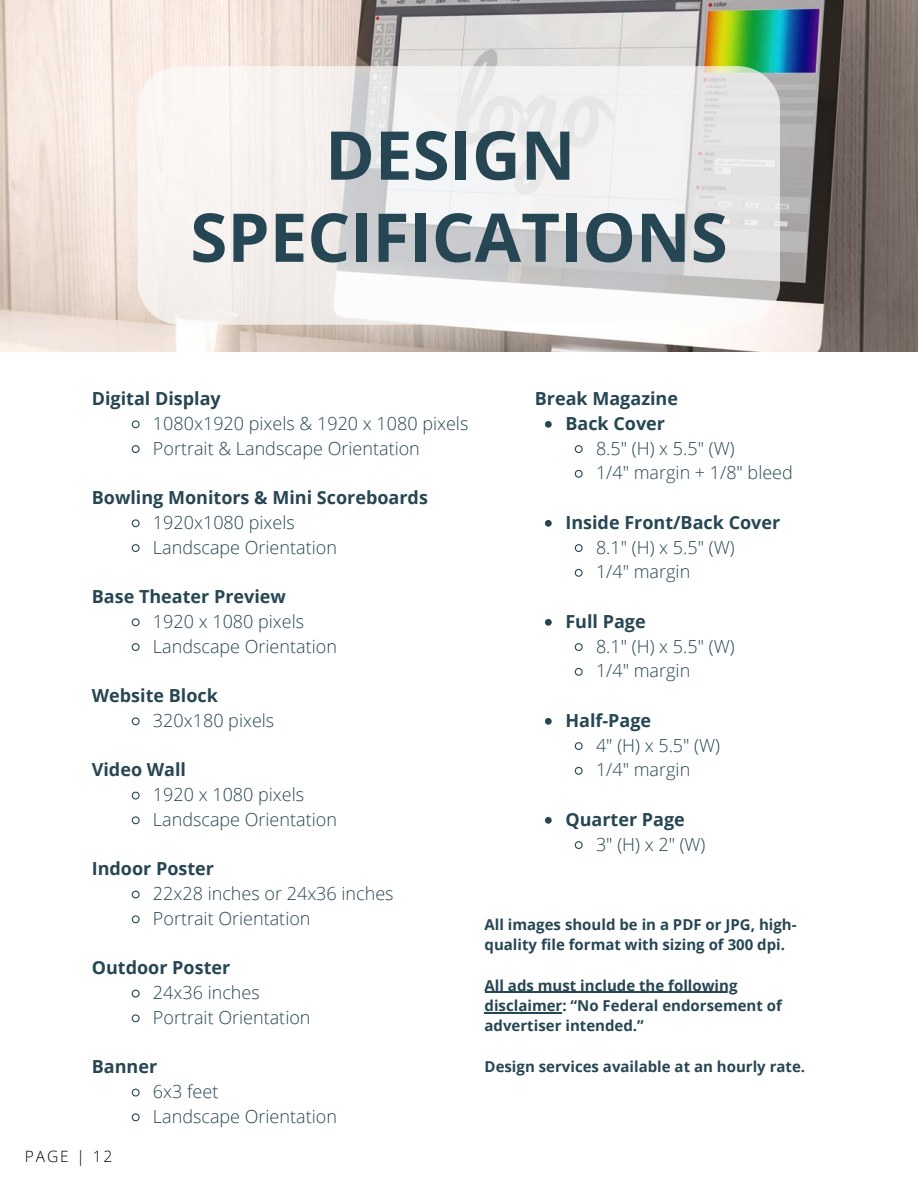
<style>
.page{position:relative;width:918px;height:1188px;background:#fff}
.page>*{position:absolute;margin:0;border:0;box-sizing:border-box;transform-origin:0 0}
.t1{font:700 67.35px/82.2px "Open Sans";color:#264653;text-align:center}
.t2{font:300 18px/24.8px "Open Sans";color:#264653}
.t3{font:700 18px/24.8px "Open Sans";color:#264653}
.t4{font:300 15.6px "Open Sans";letter-spacing:.12em;color:#000}
.t5{font:700 15px/20.2px "Open Sans";color:#264653}
</style>
<div class="page">
<img style="left:0;top:0;width:918px;height:352px">
<svg style="left:138px;top:66px;width:642px;height:259px;fill:#f3f1ef"></svg>
<svg style="left:131px;top:420px;width:9px;height:9px"></svg>
<svg style="left:131px;top:445px;width:9px;height:8px"></svg>
<svg style="left:131px;top:519px;width:9px;height:9px"></svg>
<svg style="left:131px;top:544px;width:9px;height:8px"></svg>
<svg style="left:131px;top:618px;width:9px;height:9px"></svg>
<svg style="left:131px;top:643px;width:9px;height:8px"></svg>
<svg style="left:131px;top:717px;width:9px;height:9px"></svg>
<svg style="left:131px;top:791px;width:9px;height:9px"></svg>
<svg style="left:131px;top:816px;width:9px;height:9px"></svg>
<svg style="left:131px;top:890px;width:9px;height:9px"></svg>
<svg style="left:131px;top:915px;width:9px;height:9px"></svg>
<svg style="left:131px;top:989px;width:9px;height:9px"></svg>
<svg style="left:131px;top:1014px;width:9px;height:9px"></svg>
<svg style="left:131px;top:1088px;width:9px;height:9px"></svg>
<svg style="left:131px;top:1113px;width:9px;height:9px"></svg>
<svg style="left:545px;top:421px;width:7px;height:7px"></svg>
<svg style="left:574px;top:445px;width:9px;height:8px"></svg>
<svg style="left:574px;top:469px;width:9px;height:9px"></svg>
<svg style="left:545px;top:520px;width:7px;height:7px"></svg>
<svg style="left:574px;top:544px;width:9px;height:8px"></svg>
<svg style="left:574px;top:568px;width:9px;height:9px"></svg>
<svg style="left:545px;top:619px;width:7px;height:7px"></svg>
<svg style="left:574px;top:643px;width:9px;height:8px"></svg>
<svg style="left:574px;top:667px;width:9px;height:9px"></svg>
<svg style="left:545px;top:718px;width:7px;height:7px"></svg>
<svg style="left:574px;top:742px;width:9px;height:8px"></svg>
<svg style="left:574px;top:766px;width:9px;height:9px"></svg>
<svg style="left:545px;top:817px;width:7px;height:7px"></svg>
<svg style="left:574px;top:841px;width:9px;height:8px"></svg>
<hr style="left:485px;top:992px;width:252px;height:1px;background:#264653">
<hr style="left:485px;top:1012px;width:77px;height:1px;background:#264653">
<h1 class="t1" style="left:190px;top:112px;width:539px">DESIGN<br>SPECIFICATIONS</h1>
<p class="t3" style="left:92px;top:386px;width:131px">Digital Display</p>
<p class="t2" style="left:153px;top:411px;width:317px">1080x1920 pixels &amp; 1920 x 1080 pixels<br>Portrait &amp; Landscape Orientation</p>
<p class="t3" style="left:92px;top:485px;width:338px">Bowling Monitors &amp; Mini Scoreboards</p>
<p class="t2" style="left:153px;top:510px;width:186px">1920x1080 pixels<br>Landscape Orientation</p>
<p class="t3" style="left:92px;top:584px;width:196px">Base Theater Preview</p>
<p class="t2" style="left:153px;top:609px;width:186px">1920 x 1080 pixels<br>Landscape Orientation</p>
<p class="t3" style="left:92px;top:683px;width:128px">Website Block</p>
<p class="t2" style="left:153px;top:708px;width:123px">320x180 pixels</p>
<p class="t3" style="left:92px;top:757px;width:96px">Video Wall</p>
<p class="t2" style="left:153px;top:782px;width:186px">1920 x 1080 pixels<br>Landscape Orientation</p>
<p class="t3" style="left:92px;top:856px;width:124px">Indoor Poster</p>
<p class="t2" style="left:153px;top:881px;width:242px">22x28 inches or 24x36 inches<br>Portrait Orientation</p>
<p class="t3" style="left:92px;top:955px;width:140px">Outdoor Poster</p>
<p class="t2" style="left:153px;top:980px;width:159px">24x36 inches<br>Portrait Orientation</p>
<p class="t3" style="left:92px;top:1054px;width:67px">Banner</p>
<p class="t2" style="left:153px;top:1079px;width:186px">6x3 feet<br>Landscape Orientation</p>
<p class="t4" style="left:25px;top:1146px;width:89px">PAGE | 12</p>
<p class="t3" style="left:565px;top:386px;width:114px;text-indent:-31px">Break Magazine<br>Back Cover</p>
<p class="t2" style="left:596px;top:435px;width:198px">8.5" (H) x 5.5" (W)<br>1/4" margin + 1/8" bleed</p>
<p class="t3" style="left:565px;top:510px;width:216px">Inside Front/Back Cover</p>
<p class="t2" style="left:596px;top:534px;width:140px">8.1" (H) x 5.5" (W)<br>1/4" margin</p>
<p class="t3" style="left:565px;top:609px;width:82px">Full Page</p>
<p class="t2" style="left:596px;top:633px;width:140px">8.1" (H) x 5.5" (W)<br>1/4" margin</p>
<p class="t3" style="left:565px;top:708px;width:87px">Half-Page</p>
<p class="t2" style="left:596px;top:732px;width:126px">4" (H) x 5.5" (W)<br>1/4" margin</p>
<p class="t3" style="left:565px;top:807px;width:121px">Quarter Page</p>
<p class="t2" style="left:596px;top:831px;width:111px">3" (H) x 2" (W)</p>
<p class="t5" style="left:485px;top:914px;width:314px">All images should be in a PDF or JPG, high&shy;quality file format with sizing of 300 dpi.</p>
<p class="t5" style="left:485px;top:975px;width:299px">All ads must include the following disclaimer: “No Federal endorsement of advertiser intended.”</p>
<p class="t5" style="left:485px;top:1056px;width:322px">Design services available at an hourly rate.</p>
</div>
